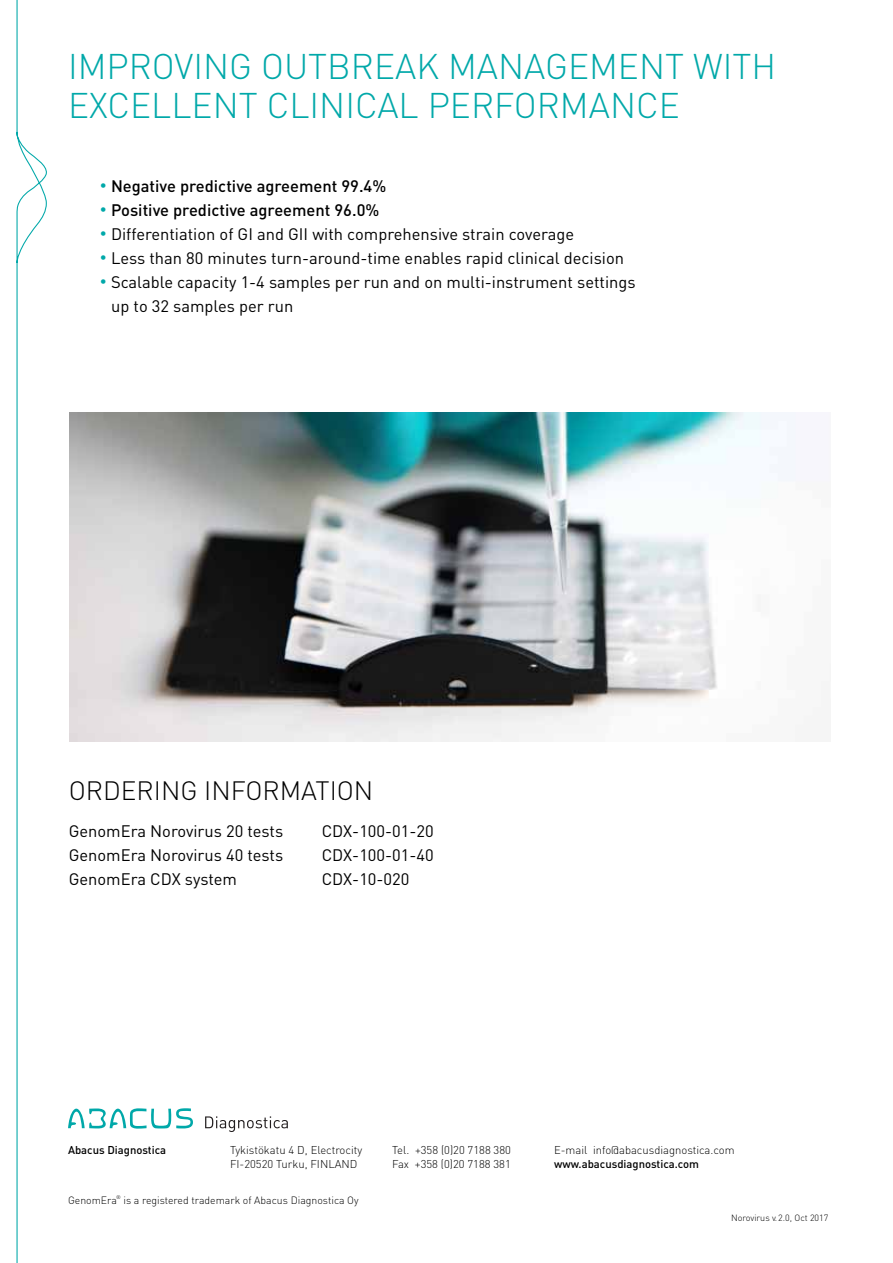
<style>
.page{position:relative;width:893px;height:1263px;background:#fff}
.page>*{position:absolute;margin:0;border:0;box-sizing:border-box;transform-origin:0 0}
.t1{font:300 35.25px/39px "DIN";color:#00a8a9}
.t2{font:300 26.25px "DIN Pro";color:#000}
.t3{font:16.5px/24px "DIN Pro";color:#000}
.t4{font:500 16.5px "DIN Pro";color:#000}
.t5{font:300 11.25px "DIN";color:#000}
.t6{font:500 11.25px "DIN";color:#000}
.t7{font:300 10.5px "DIN";color:#000}
.t8{font:300 9px "DIN";color:#000}
.s1{font-family:"Arial";font-weight:400;font-size:18px;color:#00a8a9}
.s2{font-family:"Arial";font-size:18px;color:#00a8a9}
</style>
<div class="page">
<svg style="left:16px;top:0;width:31px;height:1263px"></svg>
<svg style="left:68px;top:1108px;width:125px;height:20px"></svg>
<svg style="left:205px;top:1116px;width:83px;height:16px"></svg>
<img style="left:70px;top:413px;width:725px;height:328px">
<h1 class="t1" style="left:68px;top:47px;width:709px">IMPROVING OUTBREAK MANAGEMENT WITH<br>EXCELLENT CLINICAL PERFORMANCE</h1>
<p class="t4" style="left:100px;top:175px;width:288px"><span class="s1">•</span> Negative predictive agreement 99.4%</p>
<p class="t4" style="left:100px;top:199px;width:281px"><span class="s1">•</span> Positive predictive agreement 96.0%</p>
<p class="t3" style="left:100px;top:221px;width:476px"><span class="s2">•</span> Differentiation of GI and GII with comprehensive strain coverage</p>
<p class="t3" style="left:100px;top:245px;width:525px"><span class="s2">•</span> Less than 80 minutes turn-around-time enables rapid clinical decision</p>
<p class="t3" style="left:111px;top:269px;width:526px;text-indent:-11px"><span class="s2">•</span> Scalable capacity 1-4 samples per run and on multi-instrument settings up to 32 samples per run</p>
<h2 class="t2" style="left:69px;top:773px;width:306px">ORDERING INFORMATION</h2>
<p class="t3" style="left:69px;top:818px;width:216px">GenomEra Norovirus 20 tests</p>
<p class="t3" style="left:322px;top:818px;width:113px">CDX-100-01-20</p>
<p class="t3" style="left:69px;top:842px;width:216px">GenomEra Norovirus 40 tests</p>
<p class="t3" style="left:322px;top:842px;width:113px">CDX-100-01-40</p>
<p class="t3" style="left:69px;top:866px;width:170px">GenomEra CDX system</p>
<p class="t3" style="left:322px;top:866px;width:89px">CDX-10-020</p>
<p class="t6" style="left:68px;top:1143px;width:100px">Abacus Diagnostica</p>
<p class="t5" style="left:230px;top:1143px;width:134px">Tykistökatu 4 D, Electrocity</p>
<p class="t5" style="left:392px;top:1143px;width:120px">Tel. +358 (0)20 7188 380</p>
<p class="t5" style="left:554px;top:1143px;width:182px">E-mail info@abacusdiagnostica.com</p>
<p class="t5" style="left:230px;top:1157px;width:129px">FI-20520 Turku, FINLAND</p>
<p class="t5" style="left:392px;top:1157px;width:120px">Fax +358 (0)20 7188 381</p>
<p class="t6" style="left:554px;top:1156px;width:147px">www.abacusdiagnostica.com</p>
<p class="t7" style="left:68px;top:1193px;width:292px">GenomEra<sup>®</sup> is a registered trademark of Abacus Diagnostica Oy</p>
<p class="t8" style="left:731px;top:1212px;width:99px">Norovirus v.2.0, Oct 2017</p>
</div>
